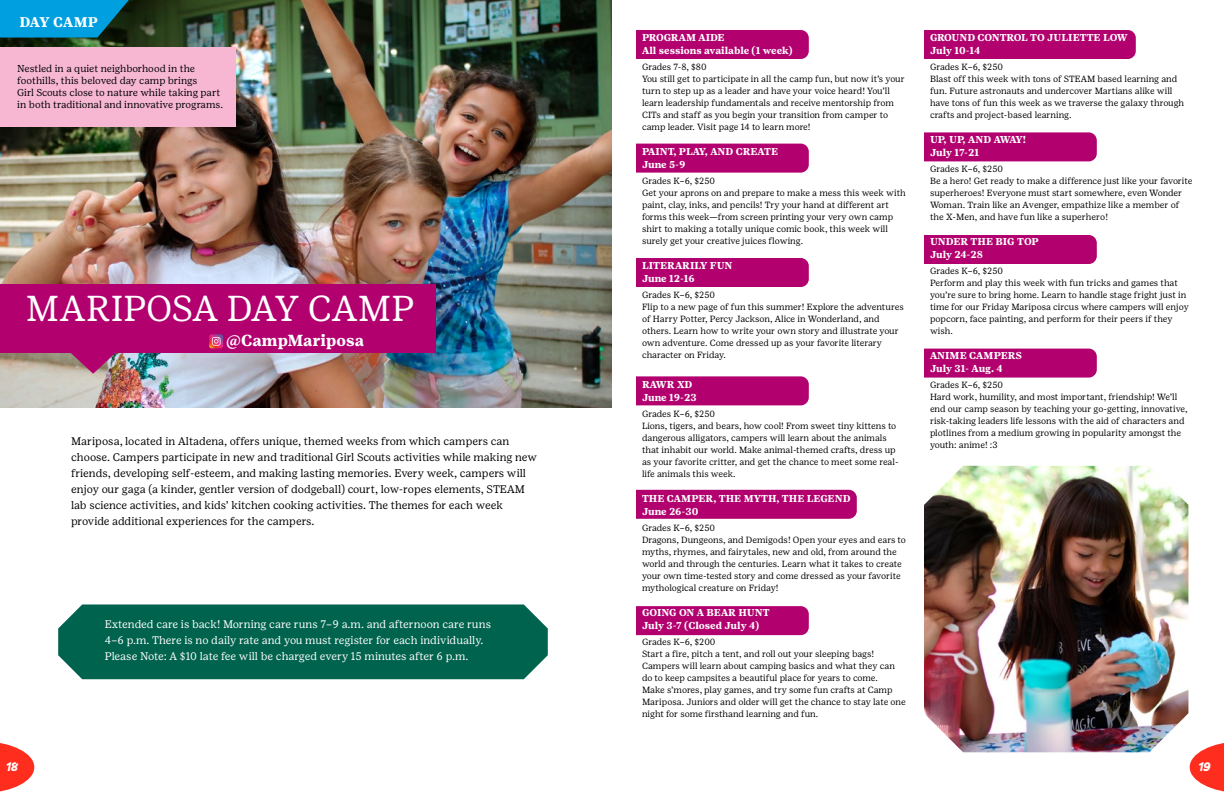
<style>
.page{position:relative;width:1224px;height:792px;background:#fff}
.page>*{position:absolute;margin:0;border:0;box-sizing:border-box;transform-origin:0 0}
.t1{font:36px "Girl Scout Text";color:#fff}
.t2{font:700 16px "Girl Scout Text";color:#fff}
.t3{font:700 14px "Girl Scout Text";letter-spacing:-.005em;color:#fff}
.t4{font:italic 700 12.9px "Giulia";color:#fff}
.t5{font:11px/16px "Girl Scout Text";color:#000}
.t6{font:11px/16px "Girl Scout Text";color:#fff}
.t7{font:700 10px/13px "Girl Scout Text";color:#fff}
.t8{font:10px/12px "Girl Scout Text";color:#000}
.t9{font:9px/12px "Girl Scout Text";color:#000}
</style>
<div class="page">
<img style="left:0;top:0;width:612px;height:408px">
<div style="left:0;top:284px;width:436px;height:69px;background:#b2006f"></div>
<svg style="left:56px;top:353px;width:74px;height:21px;background:#ab6c81"></svg>
<div style="left:0;top:47px;width:235px;height:79px;background:#f7b7d3"></div>
<svg style="left:0;top:0;width:129px;height:38px;background:#028dc2"></svg>
<div style="left:636px;top:144px;width:173px;height:29px;background:#b2006f"></div>
<div style="left:924px;top:30px;width:212px;height:29px;background:#b2006f"></div>
<div style="left:636px;top:30px;width:173px;height:29px;background:#b2006f"></div>
<div style="left:924px;top:132px;width:173px;height:29px;background:#b2006f"></div>
<div style="left:924px;top:235px;width:173px;height:29px;background:#b2006f"></div>
<div style="left:924px;top:349px;width:173px;height:29px;background:#b2006f"></div>
<div style="left:636px;top:258px;width:173px;height:29px;background:#b2006f"></div>
<div style="left:636px;top:376px;width:173px;height:29px;background:#b2006f"></div>
<div style="left:636px;top:490px;width:221px;height:29px;background:#b2006f"></div>
<div style="left:636px;top:606px;width:173px;height:29px;background:#b2006f"></div>
<img style="left:924px;top:466px;width:264px;height:286px">
<div style="left:58px;top:604px;width:490px;height:75px;background:#00634e"></div>
<svg style="left:209px;top:334px;width:14px;height:14px"></svg>
<svg style="left:0;top:743px;width:34px;height:49px"></svg>
<svg style="left:1190px;top:743px;width:34px;height:49px"></svg>
<h3 class="t3" style="left:19px;top:14px;width:80px">DAY CAMP</h3>
<p class="t8" style="left:17px;top:62px;width:207px">Nestled in a quiet neighborhood in the foothills, this beloved day camp brings<br>Girl Scouts close to nature while taking part in both traditional and innovative programs.</p>
<h1 class="t1" style="left:26px;top:286px;width:390px">MARIPOSA DAY CAMP</h1>
<h2 class="t2" style="left:226px;top:331px;width:140px">@CampMariposa</h2>
<p class="t5" style="left:71px;top:433px;width:467px">Mariposa, located in Altadena, offers unique, themed weeks from which campers can choose. Campers participate in new and traditional Girl Scouts activities while making new friends, developing self-esteem, and making lasting memories. Every week, campers will enjoy our gaga (a kinder, gentler version of dodgeball) court, low-ropes elements, STEAM lab science activities, and kids’ kitchen cooking activities. The themes for each week provide additional experiences for the campers.</p>
<p class="t6" style="left:105px;top:616px;width:388px">Extended care is back! Morning care runs 7–9 a.m. and afternoon care runs<br>4–6 p.m. There is no daily rate and you must register for each individually.<br>Please Note: A $10 late fee will be charged every 15 minutes after 6 p.m.</p>
<p class="t7" style="left:642px;top:31px;width:152px">PROGRAM AIDE<br>All sessions available (1 week)</p>
<p class="t9" style="left:642px;top:61px;width:264px">Grades 7-8, $80<br>You still get to participate in all the camp fun, but now it’s your turn to step up as a leader and have your voice heard! You’ll learn leadership fundamentals and receive mentorship from CITs and staff as you begin your transition from camper to camp leader. Visit page 14 to learn more!</p>
<p class="t7" style="left:642px;top:145px;width:138px">PAINT, PLAY, AND CREATE<br>June 5-9</p>
<p class="t9" style="left:642px;top:175px;width:265px">Grades K–6, $250<br>Get your aprons on and prepare to make a mess this week with paint, clay, inks, and pencils! Try your hand at different art forms this week—from screen printing your very own camp shirt to making a totally unique comic book, this week will surely get your creative juices flowing.</p>
<p class="t7" style="left:642px;top:259px;width:92px">LITERARILY FUN<br>June 12-16</p>
<p class="t9" style="left:642px;top:289px;width:263px">Grades K–6, $250<br>Flip to a new page of fun this summer! Explore the adventures of Harry Potter, Percy Jackson, Alice in Wonderland, and others. Learn how to write your own story and illustrate your own adventure. Come dressed up as your favorite literary character on Friday.</p>
<p class="t7" style="left:642px;top:378px;width:56px">RAWR XD<br>June 19-23</p>
<p class="t9" style="left:642px;top:408px;width:258px">Grades K–6, $250<br>Lions, tigers, and bears, how cool! From sweet tiny kittens to dangerous alligators, campers will learn about the animals that inhabit our world. Make animal-themed crafts, dress up as your favorite critter, and get the chance to meet some real&shy;life animals this week.</p>
<p class="t7" style="left:642px;top:492px;width:210px">THE CAMPER, THE MYTH, THE LEGEND<br>June 26-30</p>
<p class="t9" style="left:642px;top:522px;width:266px">Grades K–6, $250<br>Dragons, Dungeons, and Demigods! Open your eyes and ears to myths, rhymes, and fairytales, new and old, from around the world and through the centuries. Learn what it takes to create your own time-tested story and come dressed as your favorite mythological creature on Friday!</p>
<p class="t7" style="left:642px;top:606px;width:129px">GOING ON A BEAR HUNT<br>July 3-7 (Closed July 4)</p>
<p class="t9" style="left:642px;top:636px;width:265px">Grades K–6, $200<br>Start a fire, pitch a tent, and roll out your sleeping bags!<br>Campers will learn about camping basics and what they can do to keep campsites a beautiful place for years to come.<br>Make s’mores, play games, and try some fun crafts at Camp Mariposa. Juniors and older will get the chance to stay late one night for some firsthand learning and fun.</p>
<p class="t7" style="left:930px;top:31px;width:199px">GROUND CONTROL TO JULIETTE LOW<br>July 10-14</p>
<p class="t9" style="left:930px;top:61px;width:256px">Grades K–6, $250<br>Blast off this week with tons of STEAM based learning and fun. Future astronauts and undercover Martians alike will have tons of fun this week as we traverse the galaxy through crafts and project-based learning.</p>
<p class="t7" style="left:930px;top:133px;width:98px">UP, UP, AND AWAY!<br>July 17-21</p>
<p class="t9" style="left:930px;top:163px;width:264px">Grades K–6, $250<br>Be a hero! Get ready to make a difference just like your favorite superheroes! Everyone must start somewhere, even Wonder Woman. Train like an Avenger, empathize like a member of the X-Men, and have fun like a superhero!</p>
<p class="t7" style="left:930px;top:235px;width:110px">UNDER THE BIG TOP<br>July 24-28</p>
<p class="t9" style="left:930px;top:265px;width:260px">Grades K–6, $250<br>Perform and play this week with fun tricks and games that you’re sure to bring home. Learn to handle stage fright just in time for our Friday Mariposa circus where campers will enjoy popcorn, face painting, and perform for their peers if they wish.</p>
<p class="t7" style="left:930px;top:349px;width:93px">ANIME CAMPERS<br>July 31- Aug. 4</p>
<p class="t9" style="left:930px;top:379px;width:259px">Grades K–6, $250<br>Hard work, humility, and most important, friendship! We’ll end our camp season by teaching your go-getting, innovative, risk-taking leaders life lessons with the aid of characters and plotlines from a medium growing in popularity amongst the youth: anime! :3</p>
<h3 class="t4" style="left:6px;top:758px;width:14px">18</h3>
<h3 class="t4" style="left:1198px;top:758px;width:14px">19</h3>
</div>
